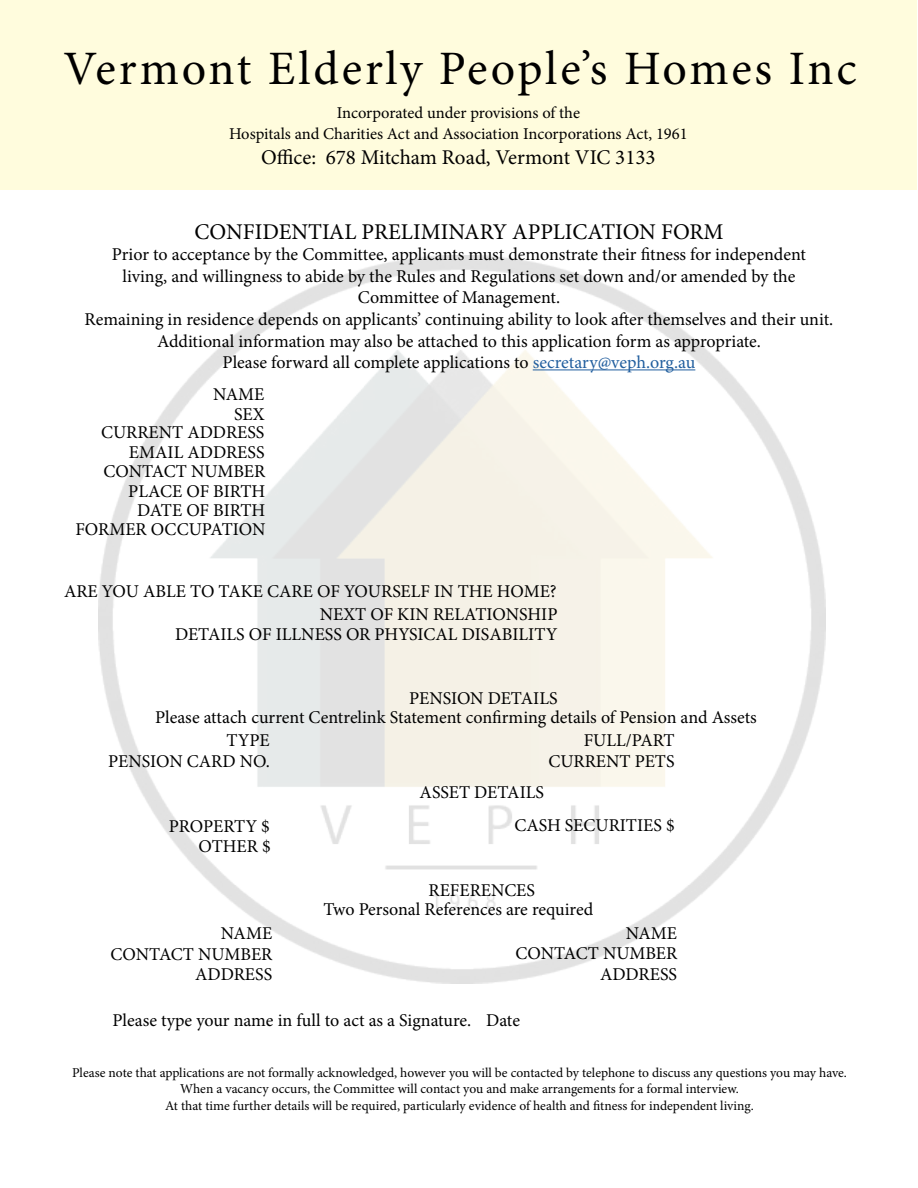
<style>
.page{position:relative;width:918px;height:1188px;background:#fff}
.page>*{position:absolute;margin:0;border:0;box-sizing:border-box;transform-origin:0 0}
.t1{font:48px "Minion Pro";letter-spacing:.055em;color:#000}
.t2{font:22.5px "Minion Pro";color:#000}
.t3{font:21px "Minion Pro";color:#000}
.t4{font:18px/19.4px "Minion Pro";color:#000;text-align:right}
.t5{font:16.5px/21.6px "Minion Pro";letter-spacing:-.005em;color:#000;text-align:center}
.t6{font:13.5px/16.2px "Minion Pro";color:#000;text-align:center}
.s1{color:#215e9e}
</style>
<div class="page">
<img style="left:98px;top:256px;width:728px;height:727px">
<div style="left:1px;top:1px;width:916px;height:189px;background:#fffcdd"></div>
<hr style="left:533px;top:369px;width:162px;height:1px;background:#215e9e">
<h1 class="t1" style="left:64px;top:37px;width:795px">Vermont Elderly People’s Homes Inc</h1>
<p class="t5" style="left:229px;top:102px;width:460px">Incorporated under provisions of the<br>Hospitals and Charities Act and Association Incorporations Act, 1961</p>
<p class="t3" style="left:261px;top:144px;width:396px">Office: 678 Mitcham Road, Vermont VIC 3133</p>
<p class="t2" style="left:194px;top:216px;width:531px">CONFIDENTIAL PRELIMINARY APPLICATION FORM</p>
<p class="t4" style="left:85px;top:244px;width:750px;line-height:21.6px;text-align:center">Prior to acceptance by the Committee, applicants must demonstrate their fitness for independent<br>living, and willingness to abide by the Rules and Regulations set down and/or amended by the Committee of Management.<br>Remaining in residence depends on applicants’ continuing ability to look after themselves and their unit.<br>Additional information may also be attached to this application form as appropriate.<br>Please forward all complete applications to <span class="s1">secretary@veph.org.au</span></p>
<p class="t4" style="left:75px;top:385px;width:192px">NAME<br>SEX<br>CURRENT ADDRESS<br>EMAIL ADDRESS<br>CONTACT NUMBER<br>PLACE OF BIRTH<br>DATE OF BIRTH<br>FORMER OCCUPATION</p>
<p class="t4" style="left:64px;top:580px;width:495px;line-height:22.5px">ARE YOU ABLE TO TAKE CARE OF YOURSELF IN THE HOME?<br>NEXT OF KIN RELATIONSHIP</p>
<p class="t4" style="left:175px;top:624px;width:384px">DETAILS OF ILLNESS OR PHYSICAL DISABILITY</p>
<p class="t4" style="left:409px;top:688px;width:150px">PENSION DETAILS</p>
<p class="t4" style="left:584px;top:706px;width:175px;line-height:23.2px;text-align:left;text-indent:-429px">Please attach current Centrelink Statement confirming details of Pension and Assets<br>FULL/PART</p>
<p class="t4" style="left:548px;top:752px;width:128px">CURRENT PETS</p>
<p class="t4" style="left:108px;top:730px;width:163px;line-height:20.7px">TYPE<br>PENSION CARD NO.</p>
<p class="t4" style="left:169px;top:816px;width:103px;line-height:20.1px">PROPERTY $<br>OTHER $</p>
<p class="t4" style="left:110px;top:923px;width:163px;line-height:20.7px">NAME<br>CONTACT NUMBER</p>
<p class="t4" style="left:420px;top:783px;width:126px">ASSET DETAILS</p>
<p class="t4" style="left:514px;top:816px;width:162px">CASH SECURITIES $</p>
<p class="t4" style="left:429px;top:880px;width:108px">REFERENCES</p>
<p class="t4" style="left:323px;top:900px;width:271px">Two Personal References are required</p>
<p class="t4" style="left:515px;top:923px;width:163px;line-height:20.7px">NAME<br>CONTACT NUMBER</p>
<p class="t4" style="left:195px;top:965px;width:79px">ADDRESS</p>
<p class="t4" style="left:600px;top:964px;width:79px">ADDRESS</p>
<p class="t4" style="left:113px;top:1011px;width:409px">Please type your name in full to act as a Signature. Date</p>
<p class="t6" style="left:72px;top:1065px;width:776px">Please note that applications are not formally acknowledged, however you will be contacted by telephone to discuss any questions you may have.<br>When a vacancy occurs, the Committee will contact you and make arrangements for a formal interview.<br>At that time further details will be required, particularly evidence of health and fitness for independent living.</p>
</div>
